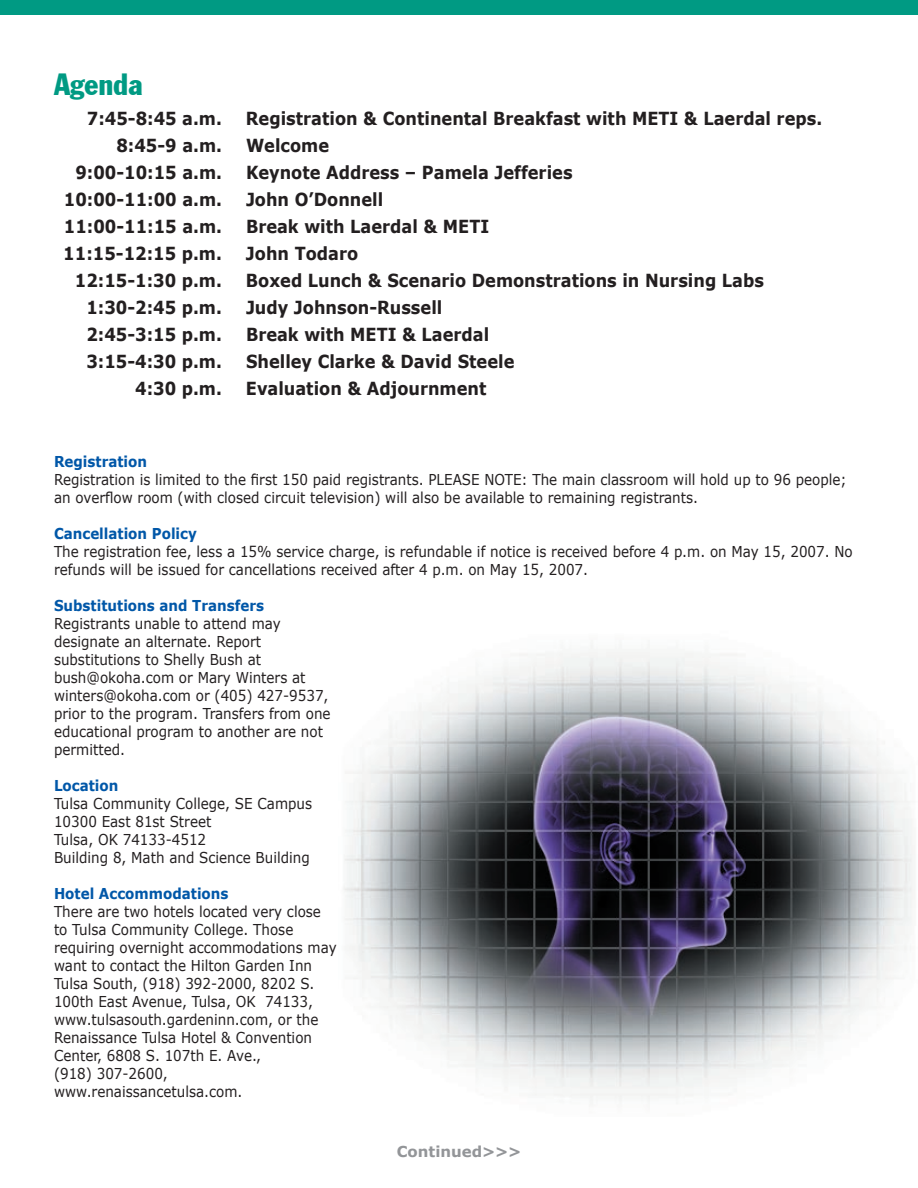
<style>
.page{position:relative;width:918px;height:1188px;background:#fff}
.page>*{position:absolute;margin:0;border:0;box-sizing:border-box;transform-origin:0 0}
.SUB4{font:30px "Franklin Gothic Condensed S Si Condensed";color:#009a83}
.t1{font:700 18px "Verdana";color:#231f20;scale:.9 1}
.t2{font:15px/18px "Verdana";color:#231f20;scale:.9 1}
.blue{font:700 15px "Verdana";color:#0157a8;scale:.9 1}
.t3{font:700 15px "Verdana";color:#939598}
</style>
<div class="page">
<img style="left:343px;top:645px;width:572px;height:456px">
<div style="left:0;top:0;width:918px;height:14px;background:#009a83"></div>
<p class="SUB4" style="left:54px;top:66px;width:90px">Agenda</p>
<p class="t1" style="left:87px;top:107px;width:152px">7:45-8:45 a.m.</p>
<p class="t1" style="left:246px;top:107px;width:642px">Registration &amp; Continental Breakfast with METI &amp; Laerdal reps.</p>
<p class="t1" style="left:116px;top:134px;width:119px">8:45-9 a.m.</p>
<p class="t1" style="left:246px;top:134px;width:94px">Welcome</p>
<p class="t1" style="left:75px;top:161px;width:164px">9:00-10:15 a.m.</p>
<p class="t1" style="left:246px;top:161px;width:364px">Keynote Address – Pamela Jefferies</p>
<p class="t1" style="left:64px;top:188px;width:177px">10:00-11:00 a.m.</p>
<p class="t1" style="left:246px;top:188px;width:154px">John O’Donnell</p>
<p class="t1" style="left:64px;top:215px;width:177px">11:00-11:15 a.m.</p>
<p class="t1" style="left:246px;top:215px;width:272px">Break with Laerdal &amp; METI</p>
<p class="t1" style="left:63px;top:242px;width:178px">11:15-12:15 p.m.</p>
<p class="t1" style="left:246px;top:242px;width:126px">John Todaro</p>
<p class="t1" style="left:75px;top:269px;width:165px">12:15-1:30 p.m.</p>
<p class="t1" style="left:246px;top:269px;width:577px">Boxed Lunch &amp; Scenario Demonstrations in Nursing Labs</p>
<p class="t1" style="left:86px;top:296px;width:152px">1:30-2:45 p.m.</p>
<p class="t1" style="left:246px;top:296px;width:220px">Judy Johnson-Russell</p>
<p class="t1" style="left:86px;top:323px;width:152px">2:45-3:15 p.m.</p>
<p class="t1" style="left:246px;top:323px;width:272px">Break with METI &amp; Laerdal</p>
<p class="t1" style="left:86px;top:350px;width:152px">3:15-4:30 p.m.</p>
<p class="t1" style="left:246px;top:350px;width:300px">Shelley Clarke &amp; David Steele</p>
<p class="t1" style="left:135px;top:377px;width:98px">4:30 p.m.</p>
<p class="t1" style="left:246px;top:377px;width:269px">Evaluation &amp; Adjournment</p>
<p class="blue" style="left:54px;top:452px;width:105px">Registration</p>
<p class="t2" style="left:54px;top:471px;width:882px">Registration is limited to the first 150 paid registrants. PLEASE NOTE: The main classroom will hold up to 96 people; an overflow room (with closed circuit television) will also be available to remaining registrants.</p>
<p class="blue" style="left:54px;top:524px;width:160px">Cancellation Policy</p>
<p class="t2" style="left:54px;top:543px;width:889px">The registration fee, less a 15% service charge, is refundable if notice is received before 4 p.m. on May 15, 2007. No refunds will be issued for cancellations received after 4 p.m. on May 15, 2007.</p>
<p class="blue" style="left:54px;top:596px;width:235px">Substitutions and Transfers</p>
<p class="t2" style="left:54px;top:615px;width:309px">Registrants unable to attend may designate an alternate. Report substitutions to Shelly Bush at bush@okoha.com or Mary Winters at winters@okoha.com or (405) 427-9537, prior to the program. Transfers from one educational program to another are not permitted.</p>
<p class="blue" style="left:54px;top:776px;width:73px">Location</p>
<p class="t2" style="left:54px;top:795px;width:288px">Tulsa Community College, SE Campus</p>
<p class="t2" style="left:54px;top:813px;width:176px">10300 East 81st Street</p>
<p class="t2" style="left:54px;top:831px;width:171px">Tulsa, OK 74133-4512</p>
<p class="t2" style="left:54px;top:849px;width:286px">Building 8, Math and Science Building</p>
<p class="blue" style="left:54px;top:884px;width:195px">Hotel Accommodations</p>
<p class="t2" style="left:54px;top:903px;width:316px">There are two hotels located very close to Tulsa Community College. Those requiring overnight accommodations may want to contact the Hilton Garden Inn Tulsa South, (918) 392-2000, 8202 S.<br>100th East Avenue, Tulsa, OK 74133,</p>
<p class="t2" style="left:54px;top:1011px;width:295px">www.tulsasouth.gardeninn.com, or the<br>Renaissance Tulsa Hotel &amp; Convention<br>Center, 6808 S. 107th E. Ave.,</p>
<p class="t2" style="left:54px;top:1065px;width:128px">(918) 307-2600,</p>
<p class="t2" style="left:54px;top:1083px;width:211px">www.renaissancetulsa.com.</p>
<p class="t3" style="left:397px;top:1142px;width:126px">Continued&gt;&gt;&gt;</p>
</div>
